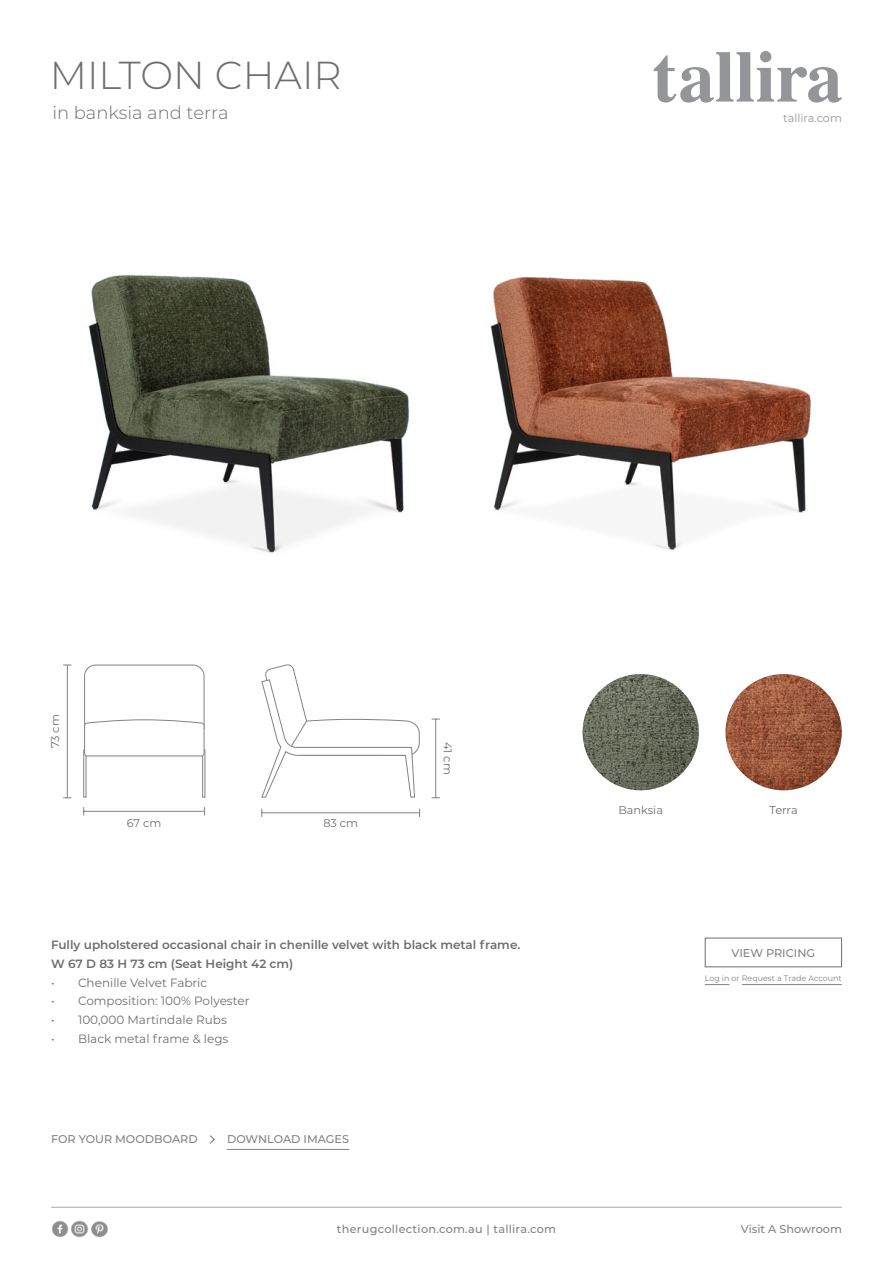
<style>
.page{position:relative;width:893px;height:1263px;background:#fff}
.page>*{position:absolute;margin:0;border:0;box-sizing:border-box;transform-origin:0 0}
.t1{font:300 39px "Montserrat";color:#6d6e71}
.t2{font:300 18px "Montserrat";color:#6d6e71}
.t3{font:600 12px/18.6px "Montserrat";color:#6d6e71}
.t4{font:12px "Montserrat";color:#6d6e71}
.t5{font:500 11.25px "Montserrat";color:#808285}
.t6{font:500 11.25px "Montserrat";letter-spacing:.025em;color:#808285}
.t7{font:11.25px "Montserrat";color:#6d6e71}
.t8{font:11.25px "Montserrat";color:#939598}
.t9{font:7.95px "Montserrat";color:#808285}
</style>
<div class="page">
<svg style="left:654px;top:51px;width:188px;height:52px"></svg>
<svg style="left:705px;top:984px;width:24px;height:1px"></svg>
<hr style="left:742px;top:984px;width:100px;height:1px;background:#808285">
<svg style="left:210px;top:1135px;width:5px;height:9px"></svg>
<hr style="left:51px;top:1207px;width:791px;height:1px;background:#a7a9ac">
<img style="left:51px;top:1220px;width:17px;height:18px">
<img style="left:71px;top:1220px;width:17px;height:18px">
<img style="left:92px;top:1221px;width:15px;height:15px">
<img style="left:88px;top:275px;width:322px;height:278px">
<img style="left:490px;top:276px;width:321px;height:274px">
<div style="left:705px;top:938px;width:137px;height:29px;border:1px solid #6d6e71"></div>
<hr style="left:227px;top:1149px;width:122px;height:1px;background:#808285">
<img style="left:583px;top:674px;width:116px;height:116px;border-radius:58px">
<img style="left:725px;top:674px;width:117px;height:116px;border-radius:58px">
<hr style="left:84px;top:811px;width:121px;height:1px;background:#808285">
<hr style="left:67px;top:665px;width:1px;height:133px;background:#808285">
<hr style="left:435px;top:719px;width:1px;height:79px;background:#808285">
<hr style="left:262px;top:812px;width:158px;height:1px;background:#808285">
<div style="left:83px;top:750px;width:3px;height:47px;background:#fff;border:1px solid #808285"></div>
<div style="left:202px;top:750px;width:3px;height:47px;background:#fff;border:1px solid #808285"></div>
<svg style="left:84px;top:664px;width:121px;height:93px"></svg>
<svg style="left:261px;top:664px;width:159px;height:134px"></svg>
<h1 class="t1" style="left:50px;top:48px;width:293px">MILTON CHAIR</h1>
<h2 class="t2" style="left:52px;top:100px;width:178px">in banksia and terra</h2>
<p class="t8" style="left:783px;top:110px;width:60px">tallira.com</p>
<p class="t7" style="left:47px;top:748px;width:36px;rotate:-90deg">73 cm</p>
<p class="t7" style="left:127px;top:815px;width:36px">67 cm</p>
<p class="t7" style="left:323px;top:815px;width:36px">83 cm</p>
<p class="t7" style="left:456px;top:742px;width:34px;rotate:90deg">41 cm</p>
<p class="t3" style="left:51px;top:935px;width:471px">Fully upholstered occasional chair in chenille velvet with black metal frame.<br>W 67 D 83 H 73 cm (Seat Height 42 cm)</p>
<p class="t4" style="left:51px;top:974px;width:158px">• Chenille Velvet Fabric</p>
<p class="t4" style="left:51px;top:993px;width:200px">• Composition: 100% Polyester</p>
<p class="t4" style="left:51px;top:1011px;width:177px">• 100,000 Martindale Rubs</p>
<p class="t4" style="left:51px;top:1030px;width:179px">• Black metal frame &amp; legs</p>
<p class="t5" style="left:51px;top:1131px;width:148px">FOR YOUR MOODBOARD</p>
<p class="t5" style="left:227px;top:1131px;width:124px">DOWNLOAD IMAGES</p>
<p class="t7" style="left:618px;top:802px;width:46px">Banksia</p>
<p class="t7" style="left:770px;top:802px;width:30px">Terra</p>
<p class="t5" style="left:732px;top:945px;width:85px">VIEW PRICING</p>
<p class="t9" style="left:705px;top:972px;width:139px">Log in or Request a Trade Account</p>
<p class="t6" style="left:337px;top:1221px;width:221px">therugcollection.com.au | tallira.com</p>
<p class="t5" style="left:741px;top:1221px;width:103px">Visit A Showroom</p>
</div>
